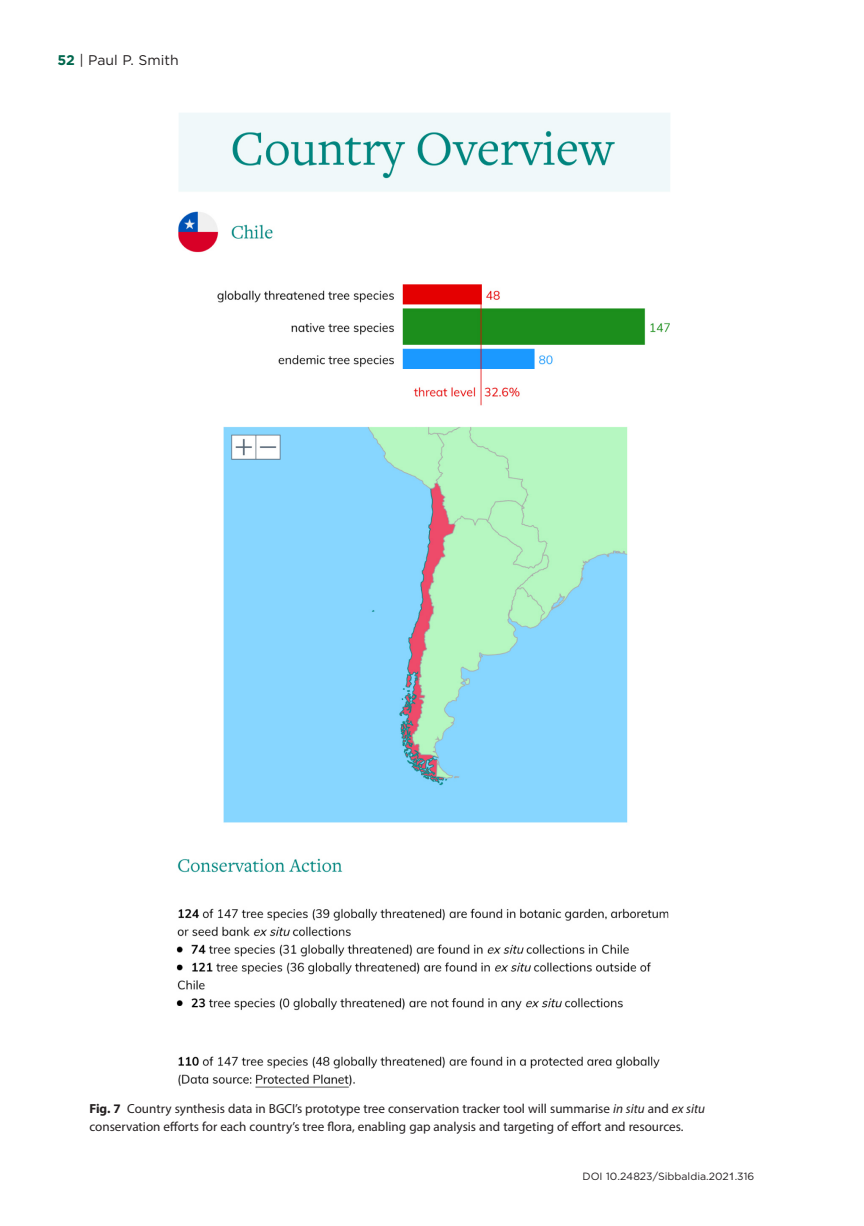
<style>
.page{position:relative;width:864px;height:1226px;background:#fff}
.page>*{position:absolute;margin:0;border:0;box-sizing:border-box;transform-origin:0 0}
.t1{font:14px "Gotham";color:#231f20}
.captions{font:13.12px/17.5px "Myriad Pro";color:#231f20}
.t2{font:10.5px "Gotham";color:#231f20}
.s1{font-weight:700;color:#01674d}
.s2{font-weight:700}
.s3{font-style:italic}
.s4{font-family:"Arial"}
</style>
<div class="page">
<img style="left:176px;top:113px;width:494px;height:974px">
<p class="t1" style="left:57px;top:51px;width:123px"><span class="s1">52</span> | Paul P. Smith</p>
<p class="captions" style="left:89px;top:1099px;width:617px"><span class="s2">Fig. 7</span> Country synthesis data in BGCI’s prototype tree conservation tracker tool will summarise <span class="s3">in situ</span> and <span class="s3">ex situ </span>conservation efforts for each country’s tree flora, enabling gap analysis and targeting of effort and resources.</p>
<p class="t2" style="left:582px;top:1169px;width:173px">DOI 10.24823/Sibbaldia.202<span class="s4">1</span>.316</p>
</div>
